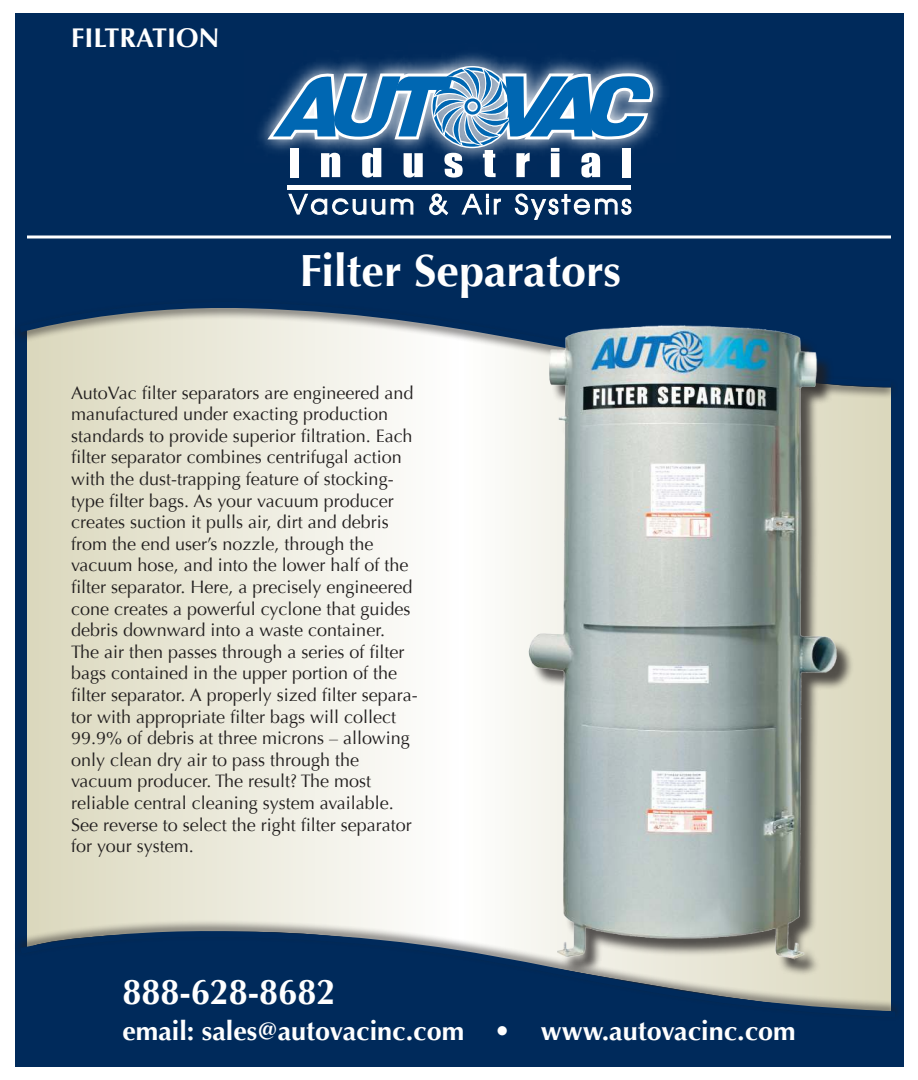
<style>
.page{position:relative;width:918px;height:1080px;background:#fff}
.page>*{position:absolute;margin:0;border:0;box-sizing:border-box;transform-origin:0 0}
.t1{font:700 45px "Optima";color:#fff}
.t2{font:700 36px "Optima";color:#fff;scale:.95 1}
.t3{font:700 27px "Optima";color:#fff}
.t4{font:18px/21.6px "Optima";color:#221f1f}
</style>
<div class="page">
<div style="left:15px;top:13px;width:888px;height:1053px;background:#002a5b"></div>
<img style="left:27px;top:399px;width:864px;height:520px">
<div style="left:12px;top:298px;width:887px;height:101px;background:#221f1f;opacity:.75"></div>
<svg style="left:14px;top:302px;width:883px;height:88px"></svg>
<div style="left:13px;top:919px;width:890px;height:102px;background:#221f1f;opacity:.75"></div>
<svg style="left:15px;top:931px;width:886px;height:90px"></svg>
<img style="left:656px;top:70px;width:9px;height:55px">
<svg style="left:262px;top:54px;width:394px;height:124px"></svg>
<div style="left:622px;top:148px;width:9px;height:29px;background:#fff"></div>
<svg style="left:288px;top:193px;width:126px;height:22px"></svg>
<svg style="left:429px;top:193px;width:20px;height:23px"></svg>
<svg style="left:461px;top:193px;width:40px;height:22px"></svg>
<svg style="left:514px;top:193px;width:118px;height:27px"></svg>
<hr style="left:287px;top:185px;width:344px;height:4px;background:#fff">
<hr style="left:27px;top:235px;width:864px;height:3px;background:#fff">
<img style="left:511px;top:300px;width:348px;height:676px">
<h3 class="t3" style="left:71px;top:27px;width:150px">FILTRATION</h3>
<h1 class="t1" style="left:300px;top:252px;width:323px">Filter Separators</h1>
<p class="t4" style="left:71px;top:382px;width:348px">AutoVac filter separators are engineered and manufactured under exacting production standards to provide superior filtration. Each filter separator combines centrifugal action with the dust-trapping feature of stocking&shy;type filter bags. As your vacuum producer creates suction it pulls air, dirt and debris from the end user’s nozzle, through the vacuum hose, and into the lower half of the filter separator. Here, a precisely engineered cone creates a powerful cyclone that guides debris downward into a waste container.<br>The air then passes through a series of filter bags contained in the upper portion of the filter separator. A properly sized filter separa&shy;tor with appropriate filter bags will collect 99.9% of debris at three microns – allowing only clean dry air to pass through the vacuum producer. The result? The most reliable central cleaning system available.<br>See reverse to select the right filter separator for your system.</p>
<h2 class="t2" style="left:122px;top:977px;width:226px">888-628-8682</h2>
<h3 class="t3" style="left:122px;top:1015px;width:675px">email: sales@autovacinc.com • www.autovacinc.com</h3>
</div>
